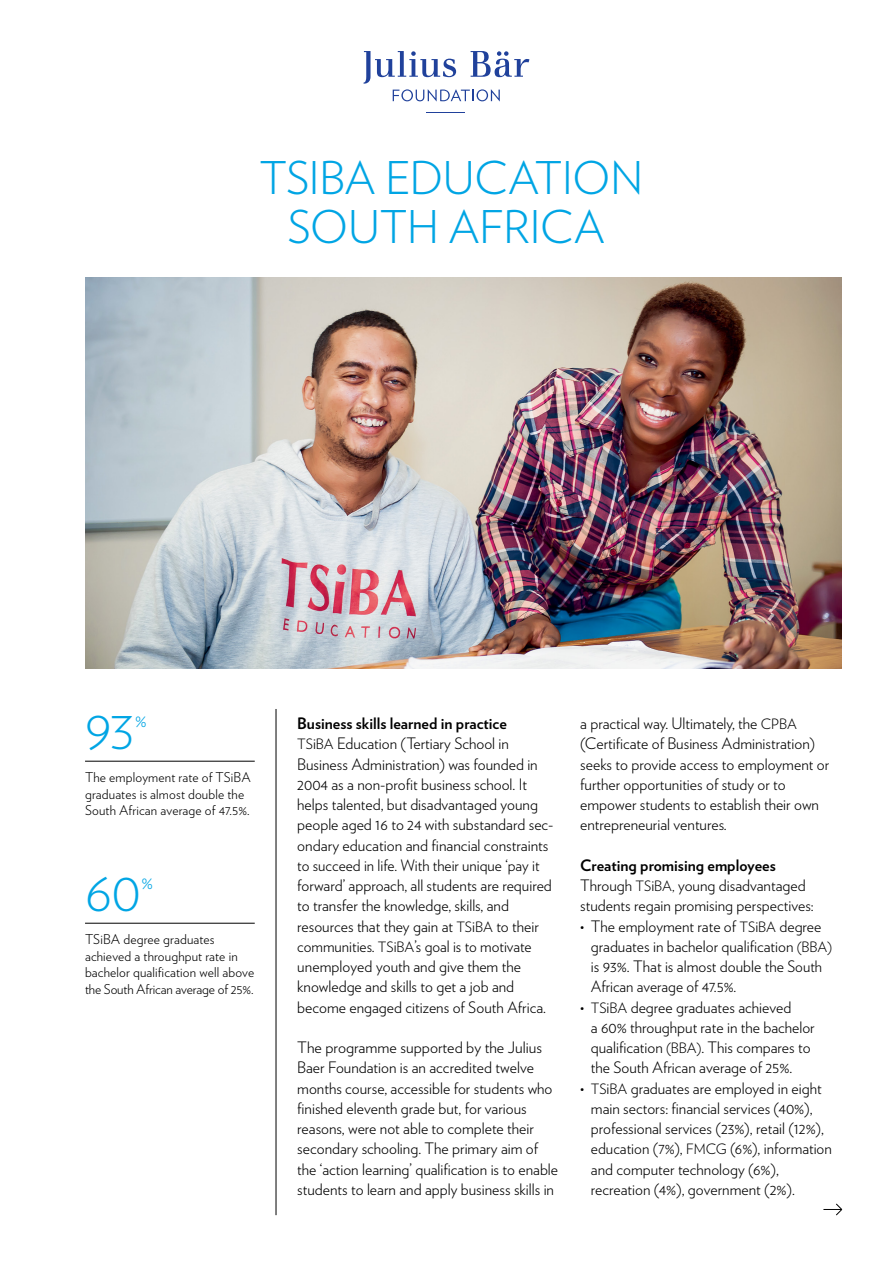
<style>
.page{position:relative;width:893px;height:1263px;background:#fff}
.page>*{position:absolute;margin:0;border:0;box-sizing:border-box;transform-origin:0 0}
.t1{font:300 45px/49.5px "Verlag";letter-spacing:-.005em;color:#00a5e4;text-align:center}
.t2{font:300 18px "Verlag";color:#00a5e4}
.t3{font:300 15.75px/20.2px "Verlag";color:#000}
.t4{font:300 13.5px/16.5px "Verlag";letter-spacing:.01em;color:#000}
.s1{font-weight:700}
.s2{font-size:14.25px}
.s3{font-size:12px}
</style>
<div class="page">
<img style="left:85px;top:277px;width:757px;height:391px">
<hr style="left:276px;top:709px;width:1px;height:506px;background:#000">
<svg style="left:823px;top:1203px;width:19px;height:12px"></svg>
<svg style="left:364px;top:51px;width:165px;height:50px"></svg>
<hr style="left:427px;top:112px;width:38px;height:1px;background:#20419b">
<hr style="left:85px;top:761px;width:170px;height:1px;background:#000">
<hr style="left:85px;top:923px;width:170px;height:1px;background:#000">
<h1 class="t1" style="left:259px;top:150px;width:385px">TSIBA EDUCATION<br>SOUTH AFRICA</h1>
<h1 class="t1" style="left:85px;top:706px;width:51px">93</h1>
<p class="t2" style="left:135px;top:707px;width:13px">%</p>
<p class="t4" style="left:85px;top:768px;width:167px">The employment rate of TSiBA graduates is almost double the<br>South African average of 47.5%.</p>
<h1 class="t1" style="left:85px;top:868px;width:57px">60</h1>
<p class="t2" style="left:142px;top:869px;width:13px">%</p>
<p class="t4" style="left:85px;top:930px;width:171px">TSiBA degree graduates achieved a throughput rate in bachelor qualification well above the South African average of 25%.</p>
<p class="t3" style="left:297px;top:712px;width:258px"><span class="s1">Business skills learned in practice<br></span><span class="s2">TS</span>i<span class="s2">BA</span> Education (Tertiary School in Business Administration) was founded in 2004 as a non-profit business school. It helps talented, but disadvantaged young people aged 16 to 24 with substandard sec&shy;ondary education and financial constraints to succeed in life. With their unique ‘pay it forward’ approach, all students are required to transfer the knowledge, skills, and resources that they gain at <span class="s2">TS</span>i<span class="s2">BA</span> to their communities. <span class="s2">TS</span>i<span class="s2">BA</span>’s goal is to motivate unemployed youth and give them the knowledge and skills to get a job and become engaged citizens of South Africa.</p>
<p class="t3" style="left:297px;top:1036px;width:262px">The programme supported by the Julius Baer Foundation is an accredited twelve months course, accessible for students who finished eleventh grade but, for various reasons, were not able to complete their secondary schooling. The primary aim of the ‘action learning’ qualification is to enable students to learn and apply business skills in</p>
<p class="t3" style="left:580px;top:712px;width:250px">a practical way. Ultimately, the <span class="s2">CPBA </span>(Certificate of Business Administration) seeks to provide access to employment or further opportunities of study or to empower students to establish their own entrepreneurial ventures.</p>
<p class="t3" style="left:580px;top:854px;width:235px"><span class="s1">Creating promising employees<br></span>Through <span class="s2">TS</span>i<span class="s2">BA,</span> young disadvantaged students regain promising perspectives:</p>
<p class="t3" style="left:591px;top:915px;width:243px;text-indent:-11px"><span class="s3">•</span> The employment rate of <span class="s2">TS</span>i<span class="s2">BA</span> degree graduates in bachelor qualification <span class="s2">(BBA) </span>is 93%. That is almost double the South African average of 47.5%.</p>
<p class="t3" style="left:591px;top:996px;width:225px;text-indent:-11px"><span class="s3">•</span> <span class="s2">TS</span>i<span class="s2">BA</span> degree graduates achieved<br>a 60% throughput rate in the bachelor qualification <span class="s2">(BBA)</span>. This compares to the South African average of 25%.</p>
<p class="t3" style="left:591px;top:1077px;width:242px;text-indent:-11px"><span class="s3">•</span> <span class="s2">TS</span>i<span class="s2">BA</span> graduates are employed in eight main sectors: financial services (40%), professional services (23%), retail (12%), education (7%), <span class="s2">FMCG</span> (6%), information and computer technology (6%), recreation (4%), government (2%).</p>
</div>
